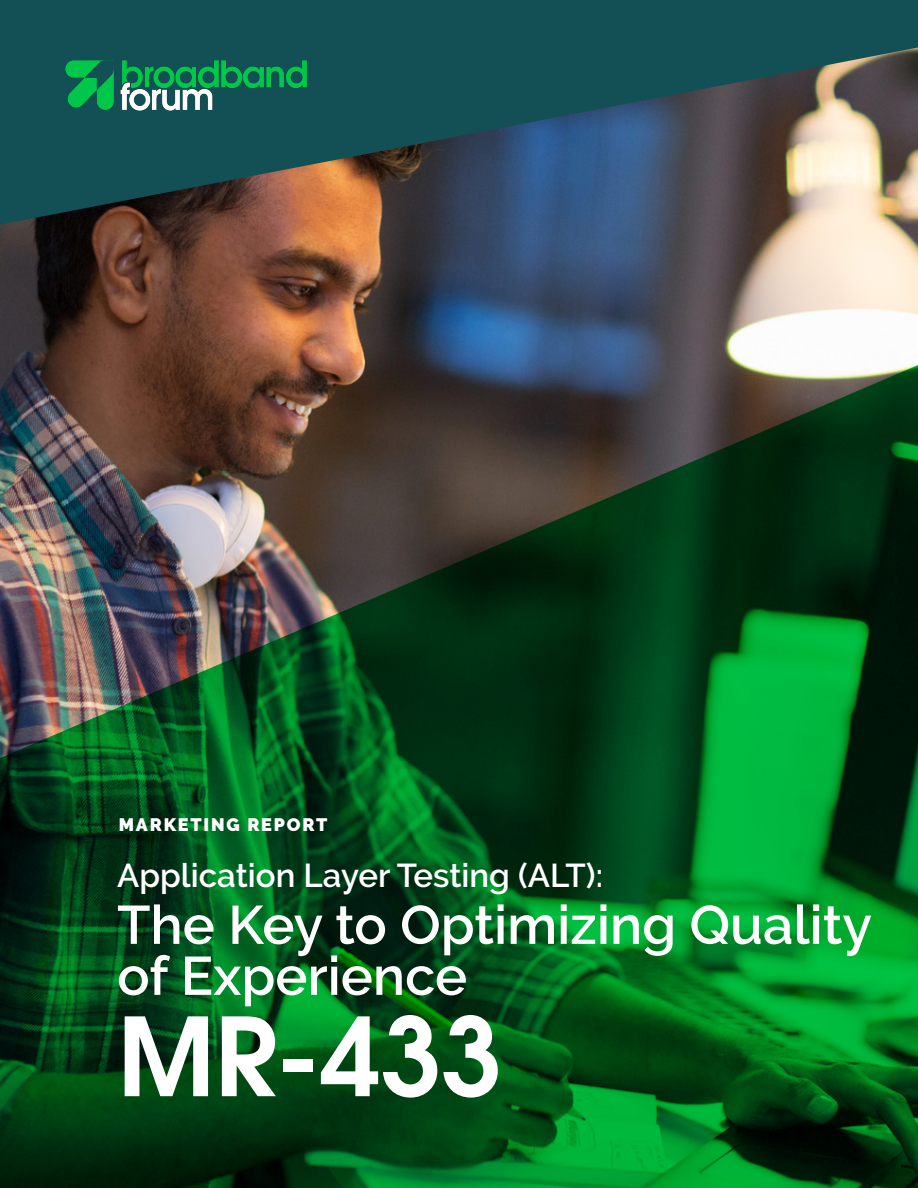
<style>
.page{position:relative;width:918px;height:1188px;background:#fff}
.page>*{position:absolute;margin:0;border:0;box-sizing:border-box;transform-origin:0 0}
.t1{font:700 108px "Te X Gyre Adventor";color:#fff}
.t2{font:600 54px/51px "Raleway";color:#fff}
.t3{font:600 33px "Raleway";color:#fff}
.t4{font:900 18px "Raleway";letter-spacing:.1em;color:#fff}
</style>
<div class="page">
<div style="left:0;top:0;width:918px;height:256px;background:#135056"></div>
<img style="left:0;top:48px;width:918px;height:317px">
<img style="left:0;top:365px;width:918px;height:823px">
<p class="t4" style="left:119px;top:814px;width:210px">MARKETING REPORT</p>
<p class="t3" style="left:117px;top:857px;width:487px">Application Layer Testing (ALT):</p>
<p class="t2" style="left:117px;top:899px;width:756px">The Key to Optimizing Quality of Experience</p>
<p class="t1" style="left:117px;top:963px;width:387px">MR-433</p>
</div>
